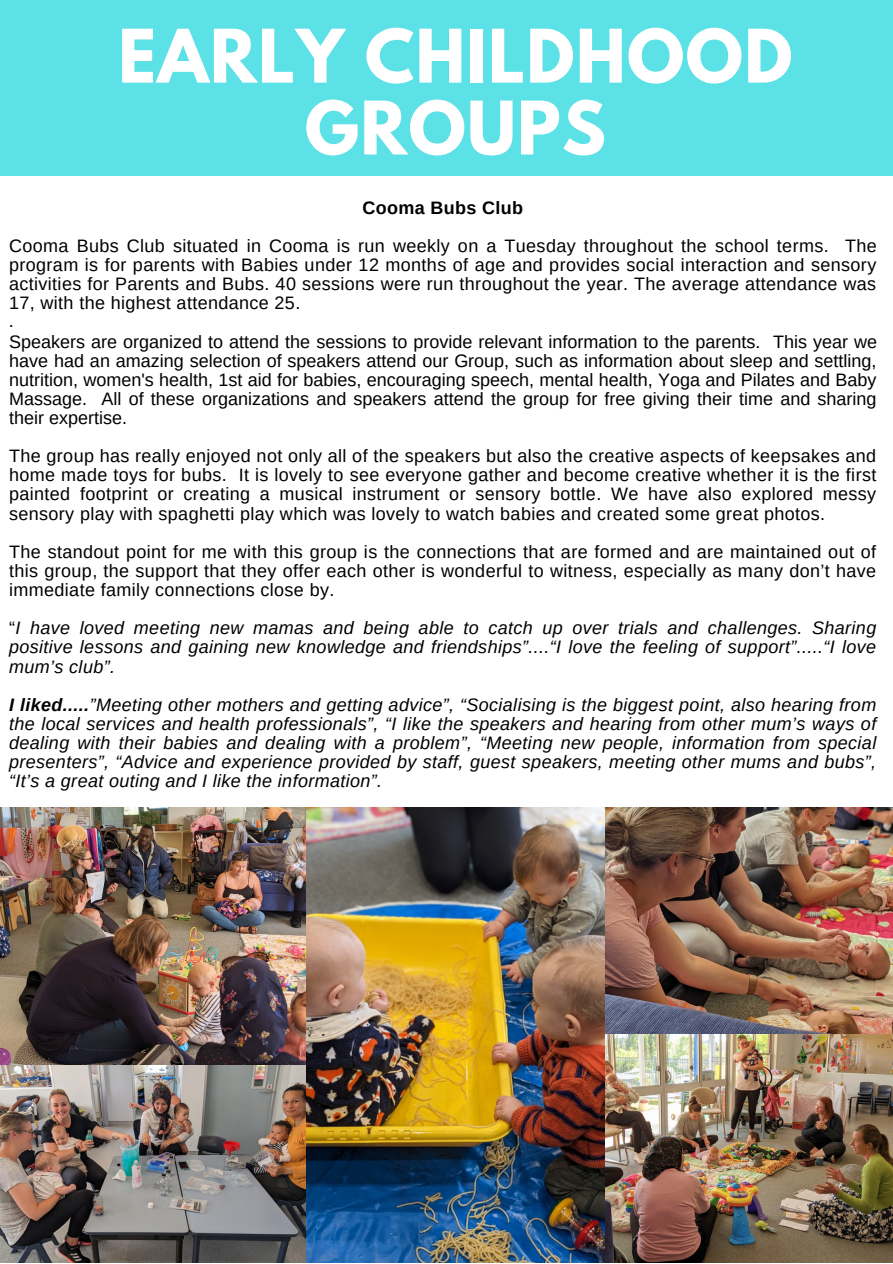
<style>
.page{position:relative;width:893px;height:1264px;background:#fff}
.page>*{position:absolute;margin:0;border:0;box-sizing:border-box;transform-origin:0 0}
.t1{font:700 65.4px/71.8px "League Spartan";letter-spacing:.02em;color:#fff;text-align:center}
.t2{font:18px/19px "Arimo";letter-spacing:.02em;color:#000;text-align:justify}
.t3{font:italic 18px/19px "Arimo";letter-spacing:.02em;color:#000;text-align:justify}
.t4{font:700 18px "Arimo";letter-spacing:.02em;color:#000}
.s1{font-style:normal}
.s2{font-weight:700}
</style>
<div class="page">
<div style="left:0;top:0;width:892px;height:176px;background:#5ce1e6"></div>
<img style="left:0;top:807px;width:306px;height:455px">
<img style="left:604px;top:1033px;width:288px;height:229px">
<img style="left:604px;top:807px;width:288px;height:226px">
<img style="left:306px;top:807px;width:298px;height:455px">
<p class="t1" style="left:118px;top:29px;width:675px">EARLY CHILDHOOD<br>GROUPS</p>
<p class="t4" style="left:362px;top:197px;width:162px">Cooma Bubs Club</p>
<p class="t2" style="left:9px;top:236px;width:869px">Cooma Bubs Club situated in Cooma is run weekly on a Tuesday throughout the school terms. The program is for parents with Babies under 12 months of age and provides social interaction and sensory activities for Parents and Bubs. 40 sessions were run throughout the year. The average attendance was 17, with the highest attendance 25.</p>
<p class="t2" style="left:9px;top:332px;width:869px">Speakers are organized to attend the sessions to provide relevant information to the parents. This year we have had an amazing selection of speakers attend our Group, such as information about sleep and settling, nutrition, women's health, 1st aid for babies, encouraging speech, mental health, Yoga and Pilates and Baby Massage. All of these organizations and speakers attend the group for free giving their time and sharing their expertise.</p>
<p class="t2" style="left:9px;top:446px;width:868px">The group has really enjoyed not only all of the speakers but also the creative aspects of keepsakes and home made toys for bubs. It is lovely to see everyone gather and become creative whether it is the first painted footprint or creating a musical instrument or sensory bottle. We have also explored messy sensory play with spaghetti play which was lovely to watch babies and created some great photos.</p>
<p class="t2" style="left:9px;top:542px;width:868px">The standout point for me with this group is the connections that are formed and are maintained out of this group, the support that they offer each other is wonderful to witness, especially as many don’t have immediate family connections close by.</p>
<p class="t3" style="left:9px;top:618px;width:868px"><span class="s1">“</span>I have loved meeting new mamas and being able to catch up over trials and challenges. Sharing positive lessons and gaining new knowledge and friendships”....“I love the feeling of support”.....“I love mum’s club”.</p>
<p class="t3" style="left:9px;top:695px;width:868px"><span class="s2">I liked.....</span>”Meeting other mothers and getting advice”, “Socialising is the biggest point, also hearing from the local services and health professionals”, “I like the speakers and hearing from other mum’s ways of dealing with their babies and dealing with a problem”, “Meeting new people, information from special presenters”, “Advice and experience provided by staff, guest speakers, meeting other mums and bubs”, “It’s a great outing and I like the information”.</p>
<p class="t2" style="left:9px;top:311px;width:6px">.</p>
</div>
